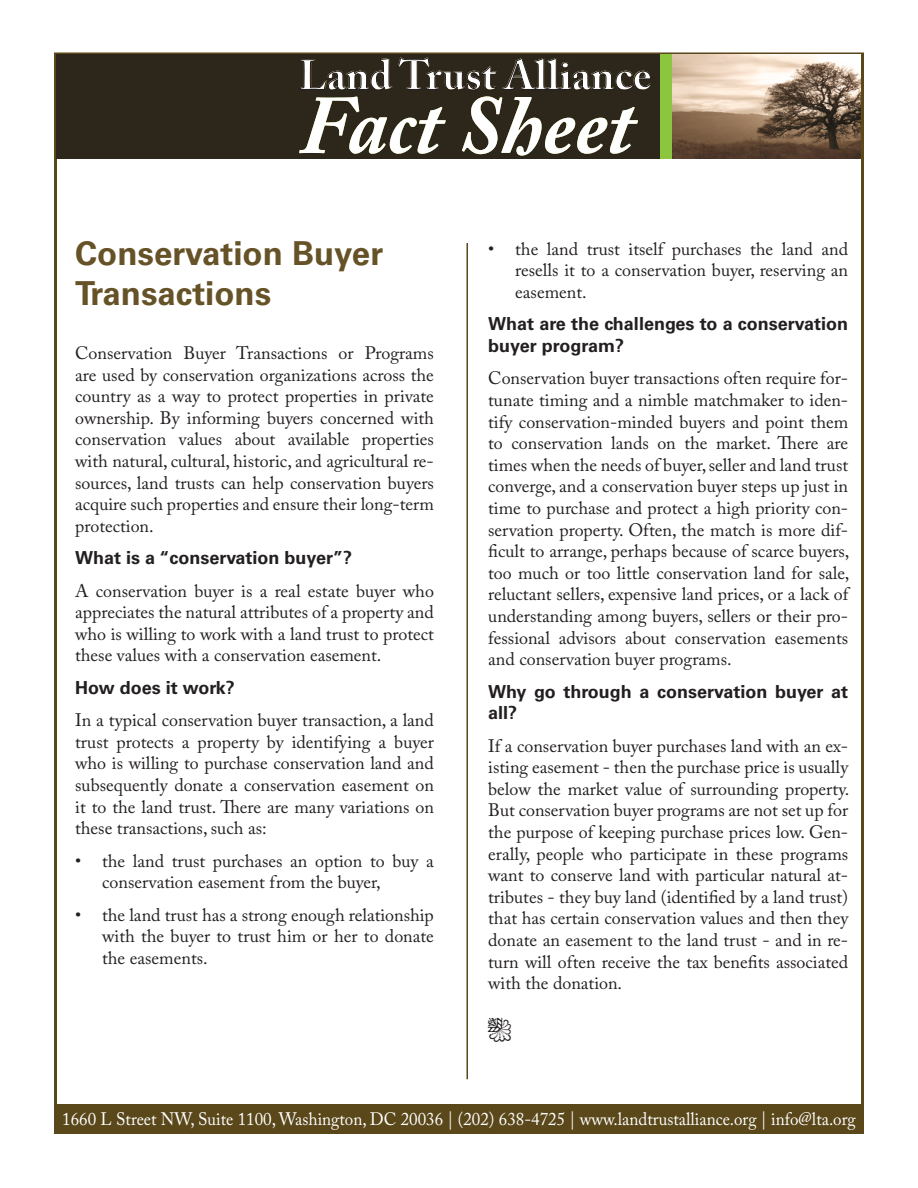
<style>
.page{position:relative;width:918px;height:1188px;background:#fff}
.page>*{position:absolute;margin:0;border:0;box-sizing:border-box;transform-origin:0 0}
.t1{font:italic 700 82.5px "Adobe Caslon Pro";color:#fff}
.t2{font:700 42px "Adobe Caslon Pro";color:#fff}
.t3{font:700 33px/39.6px "Univers LT Std";color:#665227}
.Normal_text{font:italic 700 27px "Adobe Caslon Pro";color:#231f20}
.Normal_text-2{font:18px/21.6px "Adobe Caslon Pro";color:#231f20;text-align:justify}
.Emph_text{font:700 18px/21.6px "Univers LT Std";color:#231f20}
.t4{font:18px "Adobe Caslon Pro";color:#fff;scale:.94 1}
</style>
<div class="page">
<hr style="left:466px;top:243px;width:2px;height:836px;background:#5a471a">
<div style="left:54px;top:1104px;width:810px;height:30px;background:#5a471a"></div>
<div style="left:57px;top:54px;width:603px;height:105px;background:#2d261b"></div>
<img style="left:672px;top:54px;width:189px;height:105px">
<div style="left:660px;top:54px;width:12px;height:105px;background:#8bc63e"></div>
<p class="t2" style="left:299px;top:50px;width:354px">Land Trust Alliance</p>
<p class="t1" style="left:300px;top:76px;width:336px">Fact Sheet</p>
<p class="t3" style="left:75px;top:234px;width:309px">Conservation Buyer<br>Transactions</p>
<p class="Normal_text-2" style="left:75px;top:342px;width:360px">Conservation Buyer Transactions or Programs are used by conservation organizations across the country as a way to protect properties in private ownership. By informing buyers concerned with conservation values about available properties with natural, cultural, historic, and agricultural re&shy;sources, land trusts can help conservation buyers acquire such properties and ensure their long-term protection.</p>
<p class="Emph_text" style="left:75px;top:547px;width:279px">What is a “conservation buyer”?</p>
<p class="Normal_text-2" style="left:75px;top:580px;width:360px">A conservation buyer is a real estate buyer who appreciates the natural attributes of a property and who is willing to work with a land trust to protect these values with a conservation easement.</p>
<p class="Emph_text" style="left:75px;top:677px;width:161px">How does it work?</p>
<p class="Normal_text-2" style="left:75px;top:709px;width:360px">In a typical conservation buyer transaction, a land trust protects a property by identifying a buyer who is willing to purchase conservation land and subsequently donate a conservation easement on it to the land trust. There are many variations on these transactions, such as:</p>
<p class="Normal_text-2" style="left:102px;top:850px;width:333px">the land trust purchases an option to buy a conservation easement from the buyer,</p>
<p class="Normal_text-2" style="left:102px;top:904px;width:333px">the land trust has a strong enough relationship with the buyer to trust him or her to donate the easements.</p>
<p class="Normal_text-2" style="left:75px;top:850px;width:8px">•</p>
<p class="Normal_text-2" style="left:75px;top:904px;width:8px">•</p>
<p class="Normal_text-2" style="left:515px;top:238px;width:334px">the land trust itself purchases the land and resells it to a conservation buyer, reserving an easement.</p>
<p class="Emph_text" style="left:488px;top:313px;width:361px">What are the challenges to a conservation buyer program?</p>
<p class="Normal_text-2" style="left:488px;top:367px;width:363px">Conservation buyer transactions often require for&shy;tunate timing and a nimble matchmaker to iden&shy;tify conservation-minded buyers and point them to conservation lands on the market. There are times when the needs of buyer, seller and land trust converge, and a conservation buyer steps up just in time to purchase and protect a high priority con&shy;servation property. Often, the match is more dif&shy;ficult to arrange, perhaps because of scarce buyers, too much or too little conservation land for sale, reluctant sellers, expensive land prices, or a lack of understanding among buyers, sellers or their pro&shy;fessional advisors about conservation easements and conservation buyer programs.</p>
<p class="Emph_text" style="left:488px;top:681px;width:362px">Why go through a conservation buyer at all?</p>
<p class="Normal_text-2" style="left:488px;top:735px;width:363px">If a conservation buyer purchases land with an ex&shy;isting easement - then the purchase price is usually below the market value of surrounding property.<br>But conservation buyer programs are not set up for the purpose of keeping purchase prices low. Gen&shy;erally, people who participate in these programs want to conserve land with particular natural at&shy;tributes - they buy land (identified by a land trust) that has certain conservation values and then they donate an easement to the land trust - and in re&shy;turn will often receive the tax benefits associated with the donation.</p>
<p class="Normal_text" style="left:488px;top:1007px;width:24px">E</p>
<p class="Normal_text-2" style="left:488px;top:238px;width:8px">•</p>
<p class="t4" style="left:62px;top:1108px;width:846px">1660 L Street NW, Suite 1100, Washington, DC 20036 | (202) 638-4725 | www.landtrustalliance.org | info@lta.org</p>
</div>
